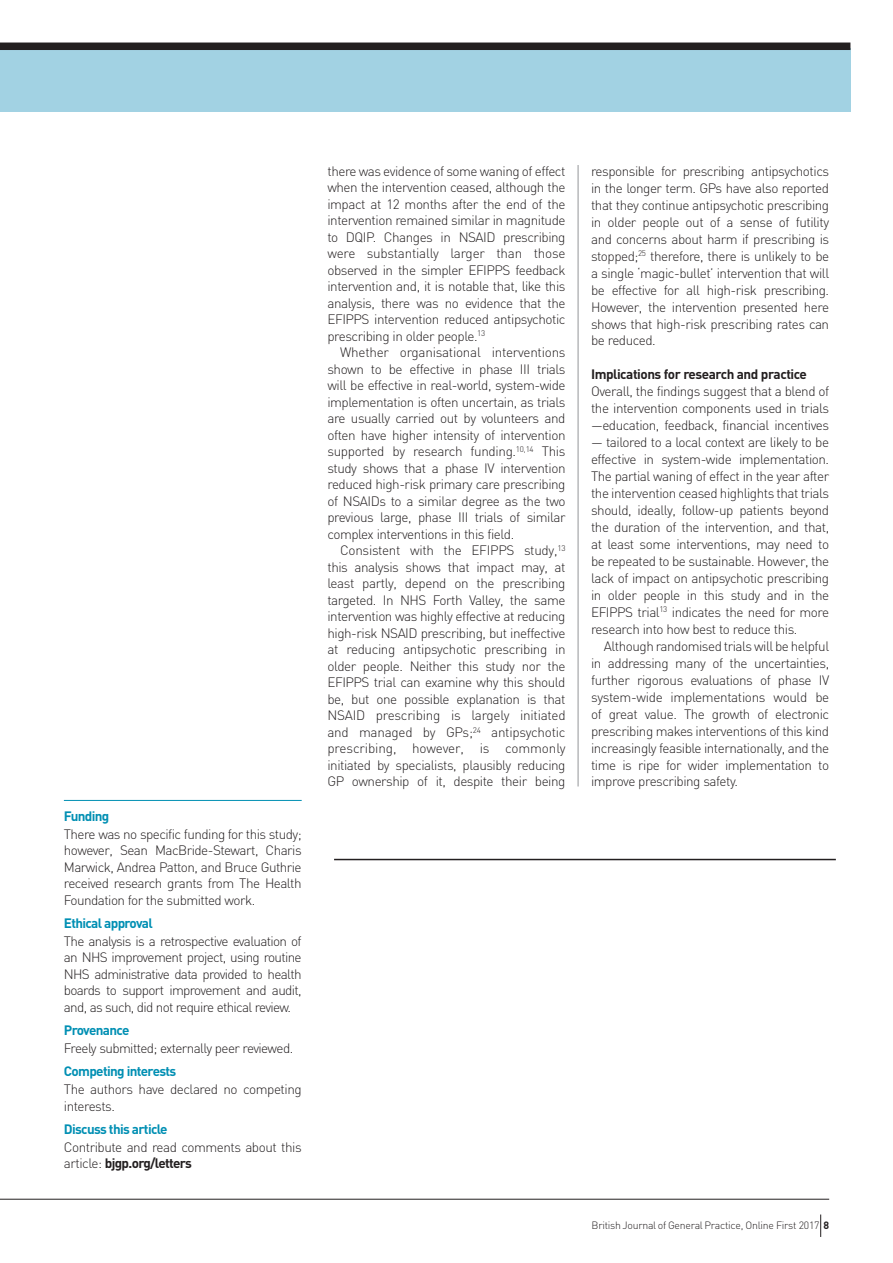
<style>
.page{position:relative;width:893px;height:1263px;background:#fff}
.page>*{position:absolute;margin:0;border:0;box-sizing:border-box;transform-origin:0 0}
.t1{font:300 13.5px/16.5px "DIN";letter-spacing:-.035em;color:#231f20;text-align:justify}
.t2{font:700 13.5px "DIN";letter-spacing:-.05em;color:#008fb3}
.t3{font:700 13.5px "DIN";letter-spacing:-.035em;color:#231f20}
.t4{font:300 10.5px "DIN";letter-spacing:-.025em;color:#231f20}
.s1{font-weight:700}
</style>
<div class="page">
<div style="left:0;top:48px;width:850px;height:64px;background:#a2d2e3"></div>
<div style="left:0;top:43px;width:850px;height:7px;background:#231f20"></div>
<hr style="left:578px;top:165px;width:1px;height:621px;background:#939598">
<hr style="left:64px;top:800px;width:238px;height:1px;background:#008fb3">
<hr style="left:334px;top:859px;width:502px;height:1px;background:#231f20">
<svg style="left:820px;top:1214px;width:1px;height:23px"></svg>
<hr style="left:0;top:1199px;width:829px;height:1px;background:#231f20">
<p class="t2" style="left:64px;top:807px;width:47px">Funding</p>
<p class="t1" style="left:64px;top:825px;width:239px">There was no specific funding for this study; however, Sean MacBride-Stewart, Charis Marwick, Andrea Patton, and Bruce Guthrie received research grants from The Health Foundation for the submitted work.</p>
<p class="t2" style="left:64px;top:914px;width:91px">Ethical approval</p>
<p class="t1" style="left:64px;top:932px;width:239px">The analysis is a retrospective evaluation of an NHS improvement project, using routine NHS administrative data provided to health boards to support improvement and audit, and, as such, did not require ethical review.</p>
<p class="t2" style="left:64px;top:1021px;width:67px">Provenance</p>
<p class="t1" style="left:64px;top:1040px;width:231px">Freely submitted; externally peer reviewed.</p>
<p class="t2" style="left:64px;top:1062px;width:114px">Competing interests</p>
<p class="t1" style="left:64px;top:1081px;width:239px">The authors have declared no competing interests.</p>
<p class="t2" style="left:64px;top:1120px;width:105px">Discuss this article</p>
<p class="t1" style="left:64px;top:1139px;width:239px">Contribute and read comments about this article: <span class="s1">bjgp.org/letters</span></p>
<p class="t1" style="left:327px;top:163px;width:240px">there was evidence of some waning of effect when the intervention ceased, although the impact at 12 months after the end of the intervention remained similar in magnitude to DQIP. Changes in NSAID prescribing were substantially larger than those observed in the simpler EFIPPS feedback intervention and, it is notable that, like this analysis, there was no evidence that the EFIPPS intervention reduced antipsychotic prescribing in older people.<sup>13</sup></p>
<p class="t1" style="left:327px;top:344px;width:240px;text-indent:13px">Whether organisational interventions shown to be effective in phase III trials will be effective in real-world, system-wide implementation is often uncertain, as trials are usually carried out by volunteers and often have higher intensity of intervention supported by research funding.<sup>10,14</sup> This study shows that a phase IV intervention reduced high-risk primary care prescribing of NSAIDs to a similar degree as the two previous large, phase III trials of similar complex interventions in this field.</p>
<p class="t1" style="left:327px;top:542px;width:240px;text-indent:13px">Consistent with the EFIPPS study,<sup>13 </sup>this analysis shows that impact may, at least partly, depend on the prescribing targeted. In NHS Forth Valley, the same intervention was highly effective at reducing high-risk NSAID prescribing, but ineffective at reducing antipsychotic prescribing in older people. Neither this study nor the EFIPPS trial can examine why this should be, but one possible explanation is that NSAID prescribing is largely initiated and managed by GPs;<sup>24</sup> antipsychotic prescribing, however, is commonly initiated by specialists, plausibly reducing GP ownership of it, despite their being</p>
<p class="t1" style="left:591px;top:162px;width:240px;line-height:17px">responsible for prescribing antipsychotics in the longer term. GPs have also reported that they continue antipsychotic prescribing in older people out of a sense of futility and concerns about harm if prescribing is stopped;<sup>25</sup> therefore, there is unlikely to be a single ‘magic-bullet’ intervention that will be effective for all high-risk prescribing.<br>However, the intervention presented here shows that high-risk prescribing rates can be reduced.</p>
<p class="t3" style="left:591px;top:366px;width:217px">Implications for research and practice</p>
<p class="t1" style="left:591px;top:383px;width:240px;line-height:17px">Overall, the findings suggest that a blend of the intervention components used in trials —education, feedback, financial incentives</p>
<p class="t1" style="left:591px;top:434px;width:240px;line-height:17px">— tailored to a local context are likely to be effective in system-wide implementation.<br>The partial waning of effect in the year after the intervention ceased highlights that trials should, ideally, follow-up patients beyond the duration of the intervention, and that, at least some interventions, may need to be repeated to be sustainable. However, the lack of impact on antipsychotic prescribing in older people in this study and in the EFIPPS trial<sup>13</sup> indicates the need for more research into how best to reduce this.</p>
<p class="t1" style="left:591px;top:637px;width:240px;line-height:17px;text-indent:13px">Although randomised trials will be helpful in addressing many of the uncertainties, further rigorous evaluations of phase IV system-wide implementations would be of great value. The growth of electronic prescribing makes interventions of this kind increasingly feasible internationally, and the time is ripe for wider implementation to improve prescribing safety.</p>
<p class="t4" style="left:592px;top:1219px;width:239px">British Journal of General Practice, Online First 2017 <span class="s1">8</span></p>
</div>
